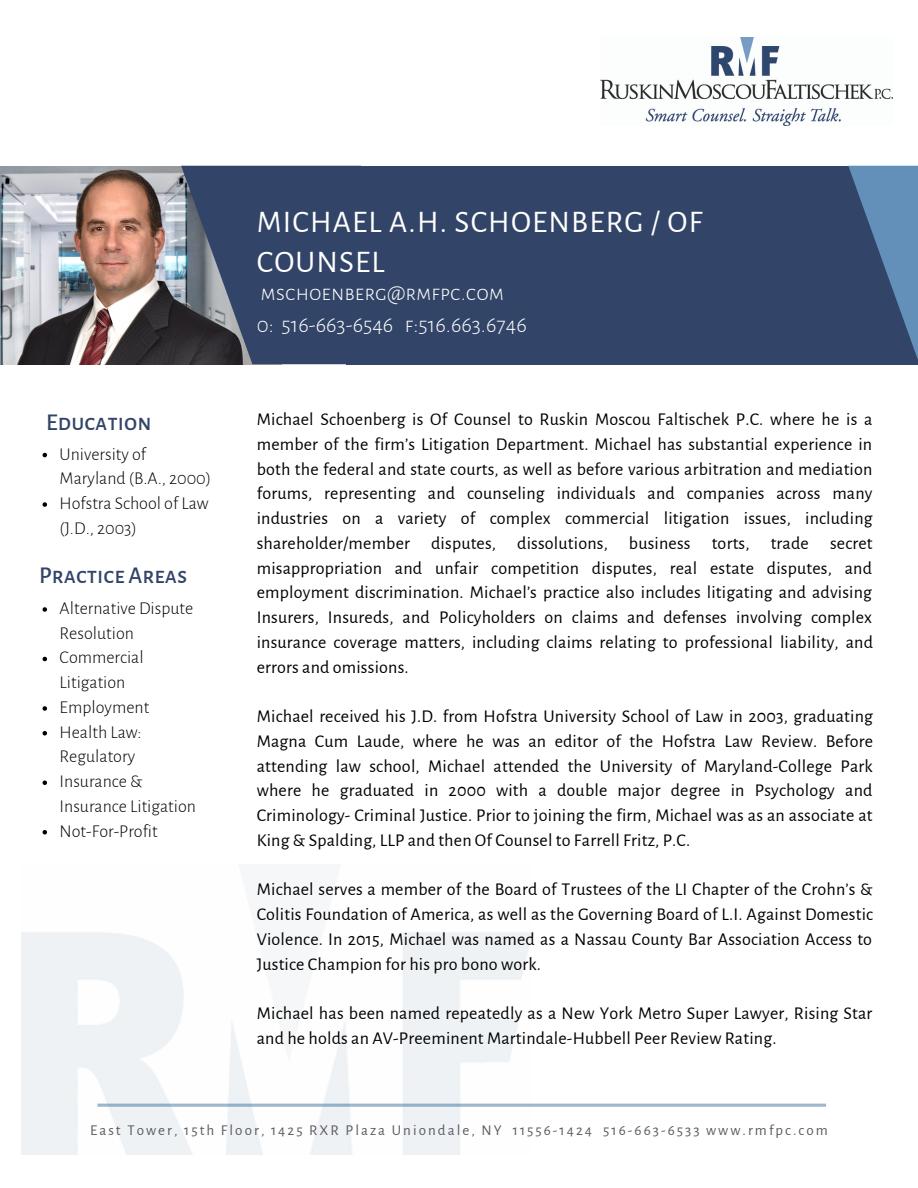
<style>
.page{position:relative;width:918px;height:1188px;background:#fff}
.page>*{position:absolute;margin:0;border:0;box-sizing:border-box;transform-origin:0 0}
.t1{font:31.5px/39.3px "Alegreya Sans SC";letter-spacing:.04em;color:#fff}
.t2{font:500 23.55px "Alegreya Sans SC";color:#324568}
.t3{font:300 22.5px "Alegreya Sans SC";color:#fff}
.t4{font:18px/24.8px "Alegreya Sans";letter-spacing:.01em;color:#000;text-align:justify}
.t5{font:300 18px/24.8px "Alegreya Sans";color:#000}
.t6{font:15px "Alegreya Sans";letter-spacing:.135em;color:#5d5a62}
</style>
<div class="page">
<img style="left:0;top:166px;width:181px;height:198px">
<div style="left:346px;top:166px;width:572px;height:198px;background:#324568"></div>
<svg style="left:181px;top:166px;width:165px;height:198px;background:#3c4c69"></svg>
<svg style="left:848px;top:166px;width:70px;height:194px"></svg>
<img style="left:600px;top:37px;width:293px;height:89px">
<svg style="left:97px;top:1104px;width:729px;height:3px;background:#a2bbd0"></svg>
<svg style="left:43px;top:453px;width:4px;height:4px"></svg>
<svg style="left:43px;top:502px;width:4px;height:5px"></svg>
<svg style="left:43px;top:607px;width:4px;height:5px"></svg>
<svg style="left:43px;top:657px;width:4px;height:4px"></svg>
<svg style="left:43px;top:706px;width:4px;height:5px"></svg>
<svg style="left:43px;top:731px;width:4px;height:4px"></svg>
<svg style="left:43px;top:780px;width:4px;height:5px"></svg>
<svg style="left:43px;top:830px;width:4px;height:4px"></svg>
<p class="t2" style="left:46px;top:411px;width:107px">Education</p>
<p class="t5" style="left:60px;top:442px;width:153px">University of<br>Maryland (B.A., 2000)</p>
<p class="t5" style="left:60px;top:491px;width:151px">Hofstra School of Law (J.D., 2003)</p>
<p class="t2" style="left:39px;top:565px;width:150px">Practice Areas</p>
<p class="t5" style="left:60px;top:596px;width:135px">Alternative Dispute<br>Resolution</p>
<p class="t5" style="left:60px;top:646px;width:86px">Commercial<br>Litigation</p>
<p class="t5" style="left:60px;top:695px;width:91px">Employment</p>
<p class="t5" style="left:60px;top:720px;width:84px">Health Law:<br>Regulatory</p>
<p class="t5" style="left:60px;top:769px;width:138px">Insurance &amp;<br>Insurance Litigation</p>
<p class="t5" style="left:60px;top:819px;width:100px">Not-For-Profit</p>
<p class="t1" style="left:257px;top:203px;width:447px">MICHAEL A.H. SCHOENBERG / OF<br>COUNSEL</p>
<p class="t3" style="left:261px;top:282px;width:245px">mschoenberg@rmfpc.com</p>
<p class="t3" style="left:257px;top:314px;width:272px">0: 516-663-6546 f:516.663.6746</p>
<p class="t4" style="left:257px;top:407px;width:618px">Michael Schoenberg is Of Counsel to Ruskin Moscou Faltischek P.C. where he is a member of the firm’s Litigation Department. Michael has substantial experience in both the federal and state courts, as well as before various arbitration and mediation forums, representing and counseling individuals and companies across many industries on a variety of complex commercial litigation issues, including shareholder/member disputes, dissolutions, business torts, trade secret misappropriation and unfair competition disputes, real estate disputes, and employment discrimination. Michael’s practice also includes litigating and advising Insurers, Insureds, and Policyholders on claims and defenses involving complex insurance coverage matters, including claims relating to professional liability, and errors and omissions.</p>
<p class="t4" style="left:257px;top:704px;width:618px">Michael received his J.D. from Hofstra University School of Law in 2003, graduating Magna Cum Laude, where he was an editor of the Hofstra Law Review. Before attending law school, Michael attended the University of Maryland-College Park where he graduated in 2000 with a double major degree in Psychology and Criminology- Criminal Justice. Prior to joining the firm, Michael was as an associate at King &amp; Spalding, LLP and then Of Counsel to Farrell Fritz, P.C.</p>
<p class="t4" style="left:257px;top:878px;width:618px">Michael serves a member of the Board of Trustees of the LI Chapter of the Crohn’s &amp; Colitis Foundation of America, as well as the Governing Board of L.I. Against Domestic Violence. In 2015, Michael was named as a Nassau County Bar Association Access to Justice Champion for his pro bono work.</p>
<p class="t4" style="left:257px;top:1001px;width:617px">Michael has been named repeatedly as a New York Metro Super Lawyer, Rising Star and he holds an AV-Preeminent Martindale-Hubbell Peer Review Rating.</p>
<p class="t6" style="left:90px;top:1123px;width:739px">East Tower, 15th Floor, 1425 RXR Plaza Uniondale, NY 11556-1424 516-663-6533 www.rmfpc.com</p>
</div>
